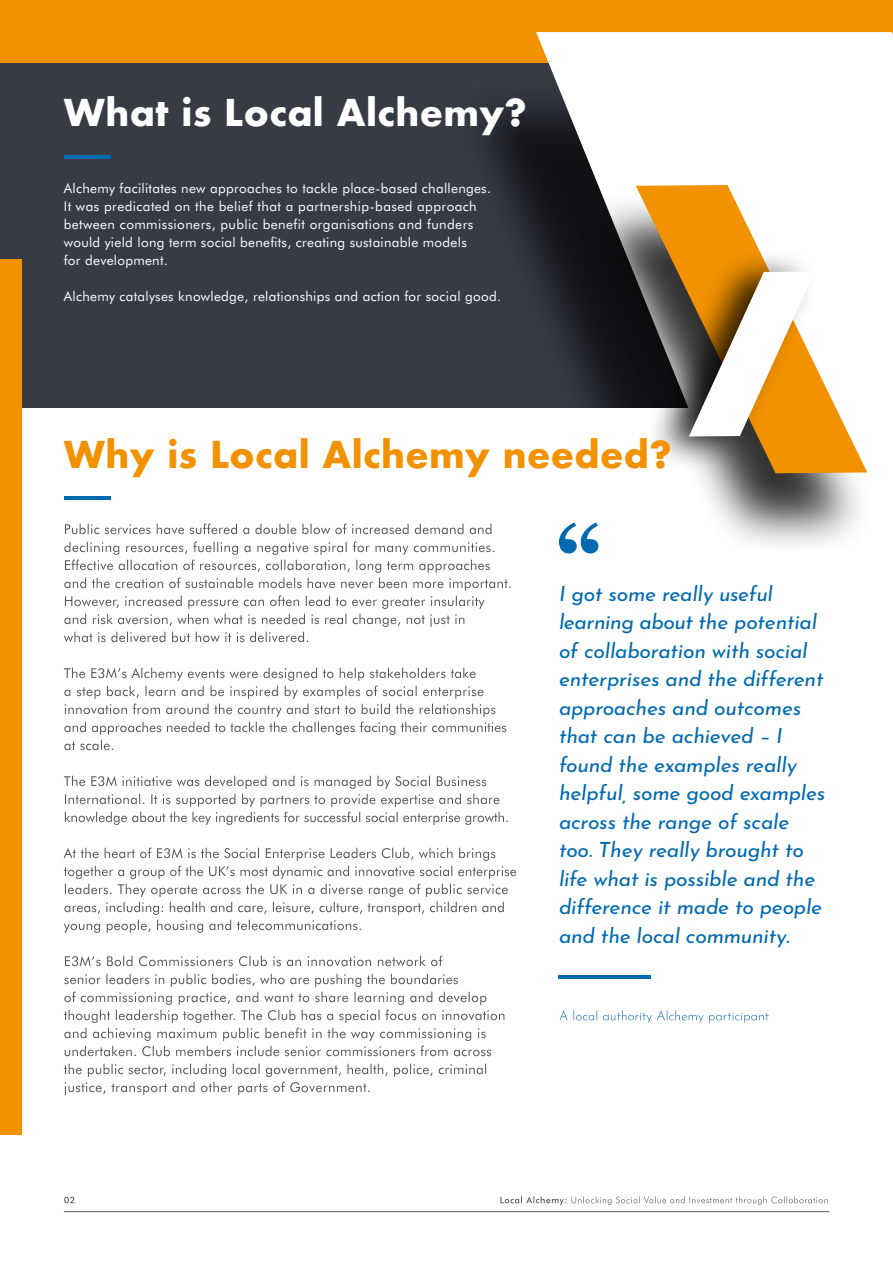
<style>
.page{position:relative;width:893px;height:1263px;background:#fff}
.page>*{position:absolute;margin:0;border:0;box-sizing:border-box;transform-origin:0 0}
.t1{font:700 36px "Futura";letter-spacing:.01em;color:#f39200}
.t2{font:700 36px "Futura";letter-spacing:.01em;color:#fff}
.t3{font:italic 21px/28.5px "Josefin Sans";letter-spacing:-.01em;color:#026ab0}
.t4{font:13.5px/18px "Futura BT";letter-spacing:.02em;color:#fff}
</style>
<div class="page">
<div style="left:0;top:0;width:893px;height:64px;background:#f39200"></div>
<div style="left:0;top:64px;width:893px;height:1199px;background:#363b44"></div>
<div style="left:453px;top:79px;width:440px;height:452px;background:#000;opacity:.7"></div>
<svg style="left:536px;top:32px;width:357px;height:376px;background:#d3d4d5"></svg>
<svg style="left:887px;top:32px;width:6px;height:2px"></svg>
<div style="left:0;top:408px;width:893px;height:855px;background:#fff"></div>
<div style="left:577px;top:191px;width:298px;height:364px;background:#000;opacity:.8"></div>
<svg style="left:636px;top:185px;width:231px;height:288px;background:#eed0a4"></svg>
<div style="left:643px;top:249px;width:176px;height:222px;background:#000;opacity:.8"></div>
<svg style="left:689px;top:271px;width:126px;height:165px;background:#d4af79"></svg>
<hr style="left:64px;top:155px;width:46px;height:4px;background:#026ab0">
<hr style="left:64px;top:496px;width:46px;height:4px;background:#026ab0">
<hr style="left:558px;top:975px;width:93px;height:3px;background:#026ab0">
<svg style="left:559px;top:500px;width:62px;height:53px"></svg>
<svg style="left:64px;top:1064px;width:422px;height:31px"></svg>
<svg style="left:64px;top:974px;width:440px;height:82px"></svg>
<svg style="left:65px;top:956px;width:377px;height:10px"></svg>
<svg style="left:64px;top:848px;width:452px;height:85px"></svg>
<svg style="left:64px;top:776px;width:444px;height:49px"></svg>
<svg style="left:64px;top:668px;width:442px;height:82px"></svg>
<svg style="left:64px;top:542px;width:447px;height:100px"></svg>
<svg style="left:65px;top:524px;width:426px;height:10px"></svg>
<svg style="left:560px;top:1010px;width:209px;height:13px"></svg>
<div style="left:0;top:259px;width:21px;height:875px;background:#f39200"></div>
<hr style="left:64px;top:1211px;width:765px;height:1px;background:#575756">
<svg style="left:64px;top:1197px;width:10px;height:6px"></svg>
<svg style="left:500px;top:1196px;width:328px;height:9px"></svg>
<h1 class="t2" style="left:64px;top:86px;width:465px">What is Local Alchemy?</h1>
<p class="t4" style="left:64px;top:179px;width:429px">Alchemy facilitates new approaches to tackle place-based challenges.<br>It was predicated on the belief that a partnership-based approach between commissioners, public benefit organisations and funders would yield long term social benefits, creating sustainable models<br>for development.</p>
<p class="t4" style="left:64px;top:287px;width:439px">Alchemy catalyses knowledge, relationships and action for social good.</p>
<h1 class="t1" style="left:64px;top:428px;width:609px">Why is Local Alchemy needed?</h1>
<p class="t3" style="left:559px;top:577px;width:268px">I got some really useful learning about the potential of collaboration with social enterprises and the different approaches and outcomes that can be achieved – I found the examples really helpful, some good examples across the range of scale too. They really brought to life what is possible and the difference it made to people and the local community.</p>
<p class="t3" style="left:581px;top:583px;width:195px">useful learning about the potential of collaboration with social enterprises and the different approaches and outcomes that can be achieved – I found the examples really helpful, some good examples across the range of scale too. They really</p>
</div>
